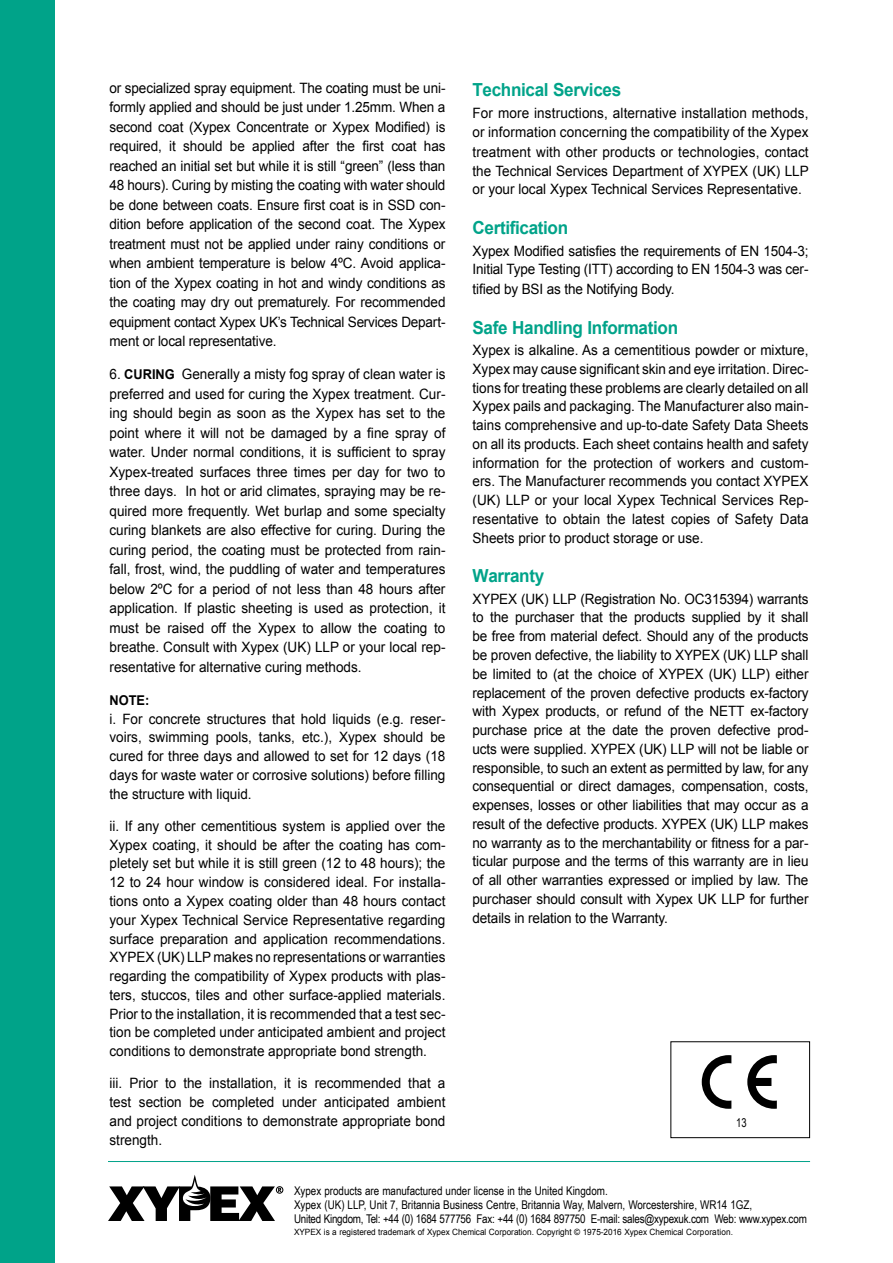
<style>
.page{position:relative;width:893px;height:1263px;background:#fff}
.page>*{position:absolute;margin:0;border:0;box-sizing:border-box;transform-origin:0 0}
.t1{font:700 18px "Arial";letter-spacing:-.02em;color:#00a389;scale:.95 1}
.t2{font:14.25px/18.8px "Arial";color:#000;text-align:justify;scale:.95 1}
.t3{font:700 13.5px "Arial";color:#000;scale:.95 1}
.t4{font:12.15px "Arial Narrow";color:#000;scale:.95 1}
.t5{font:12px/13.8px "Arial Narrow";color:#000}
.t6{font:8.7px "Arial";color:#000;scale:.95 1}
.s1{font-weight:700;font-size:13.5px}
</style>
<div class="page">
<hr style="left:108px;top:1161px;width:702px;height:1px;background:#00a389">
<svg style="left:108px;top:1175px;width:175px;height:46px"></svg>
<div style="left:0;top:0;width:54px;height:1263px;background:#00a389"></div>
<div style="left:670px;top:1041px;width:140px;height:97px;border:1px solid #000"></div>
<svg style="left:747px;top:1055px;width:30px;height:54px"></svg>
<svg style="left:702px;top:1055px;width:29px;height:54px"></svg>
<p class="t2" style="left:110px;top:78px;width:355px;line-height:19.5px">or specialized spray equipment. The coating must be uni&shy;formly applied and should be just under 1.25mm. When a second coat (Xypex Concentrate or Xypex Modified) is required, it should be applied after the first coat has reached an initial set but while it is still “green” (less than 48 hours). Curing by misting the coating with water should be done between coats. Ensure first coat is in SSD con&shy;dition before application of the second coat. The Xypex treatment must not be applied under rainy conditions or when ambient temperature is below 4ºC. Avoid applica&shy;tion of the Xypex coating in hot and windy conditions as the coating may dry out prematurely. For recommended equipment contact Xypex UK’s Technical Services Depart&shy;ment or local representative.</p>
<p class="t2" style="left:110px;top:365px;width:355px;line-height:19.5px">6. <span class="s1">CURING</span> Generally a misty fog spray of clean water is preferred and used for curing the Xypex treatment. Cur&shy;ing should begin as soon as the Xypex has set to the point where it will not be damaged by a fine spray of water. Under normal conditions, it is sufficient to spray Xypex-treated surfaces three times per day for two to three days. In hot or arid climates, spraying may be re&shy;quired more frequently. Wet burlap and some specialty curing blankets are also effective for curing. During the curing period, the coating must be protected from rain&shy;fall, frost, wind, the puddling of water and temperatures below 2ºC for a period of not less than 48 hours after application. If plastic sheeting is used as protection, it must be raised off the Xypex to allow the coating to breathe. Consult with Xypex (UK) LLP or your local rep&shy;resentative for alternative curing methods.</p>
<p class="t3" style="left:110px;top:691px;width:43px">NOTE:</p>
<p class="t2" style="left:110px;top:709px;width:355px">i. For concrete structures that hold liquids (e.g. reser&shy;voirs, swimming pools, tanks, etc.), Xypex should be cured for three days and allowed to set for 12 days (18 days for waste water or corrosive solutions) before filling the structure with liquid.</p>
<p class="t2" style="left:110px;top:817px;width:355px">ii. If any other cementitious system is applied over the Xypex coating, it should be after the coating has com&shy;pletely set but while it is still green (12 to 48 hours); the 12 to 24 hour window is considered ideal. For installa&shy;tions onto a Xypex coating older than 48 hours contact your Xypex Technical Service Representative regarding surface preparation and application recommendations.<br>XYPEX (UK) LLP makes no representations or warranties regarding the compatibility of Xypex products with plas&shy;ters, stuccos, tiles and other surface-applied materials.<br>Prior to the installation, it is recommended that a test sec&shy;tion be completed under anticipated ambient and project conditions to demonstrate appropriate bond strength.</p>
<p class="t2" style="left:110px;top:1074px;width:355px">iii. Prior to the installation, it is recommended that a test section be completed under anticipated ambient and project conditions to demonstrate appropriate bond strength.</p>
<p class="t1" style="left:472px;top:77px;width:158px">Technical Services</p>
<p class="t2" style="left:472px;top:103px;width:355px;line-height:19.2px">For more instructions, alternative installation methods, or information concerning the compatibility of the Xypex treatment with other products or technologies, contact the Technical Services Department of XYPEX (UK) LLP or your local Xypex Technical Services Representative.</p>
<p class="t1" style="left:472px;top:216px;width:102px">Certification</p>
<p class="t2" style="left:472px;top:241px;width:355px;line-height:19.2px">Xypex Modified satisfies the requirements of EN 1504-3; Initial Type Testing (ITT) according to EN 1504-3 was cer&shy;tified by BSI as the Notifying Body.</p>
<p class="t1" style="left:472px;top:315px;width:218px">Safe Handling Information</p>
<p class="t2" style="left:472px;top:341px;width:355px">Xypex is alkaline. As a cementitious powder or mixture, Xypex may cause significant skin and eye irritation. Direc&shy;tions for treating these problems are clearly detailed on all Xypex pails and packaging. The Manufacturer also main&shy;tains comprehensive and up-to-date Safety Data Sheets on all its products. Each sheet contains health and safety information for the protection of workers and custom&shy;ers. The Manufacturer recommends you contact XYPEX (UK) LLP or your local Xypex Technical Services Rep&shy;resentative to obtain the latest copies of Safety Data Sheets prior to product storage or use.</p>
<p class="t1" style="left:472px;top:564px;width:77px">Warranty</p>
<p class="t2" style="left:472px;top:589px;width:355px">XYPEX (UK) LLP (Registration No. OC315394) warrants to the purchaser that the products supplied by it shall be free from material defect. Should any of the products be proven defective, the liability to XYPEX (UK) LLP shall be limited to (at the choice of XYPEX (UK) LLP) either replacement of the proven defective products ex-factory with Xypex products, or refund of the NETT ex-factory purchase price at the date the proven defective prod&shy;ucts were supplied. XYPEX (UK) LLP will not be liable or responsible, to such an extent as permitted by law, for any consequential or direct damages, compensation, costs, expenses, losses or other liabilities that may occur as a result of the defective products. XYPEX (UK) LLP makes no warranty as to the merchantability or fitness for a par&shy;ticular purpose and the terms of this warranty are in lieu of all other warranties expressed or implied by law. The purchaser should consult with Xypex UK LLP for further details in relation to the Warranty.</p>
<p class="t4" style="left:736px;top:1116px;width:13px">13</p>
<p class="t5" style="left:294px;top:1184px;width:515px">Xypex products are manufactured under license in the United Kingdom.<br>Xypex (UK) LLP, Unit 7, Britannia Business Centre, Britannia Way, Malvern, Worcestershire, WR14 1GZ,<br>United Kingdom, Tel: +44 (0) 1684 577756 Fax: +44 (0) 1684 897750 E-mail: sales@xypexuk.com Web: www.xypex.com</p>
<p class="t6" style="left:294px;top:1226px;width:464px">XYPEX is a registered trademark of Xypex Chemical Corporation. Copyright © 1975-2016 Xypex Chemical Corporation.</p>
</div>
